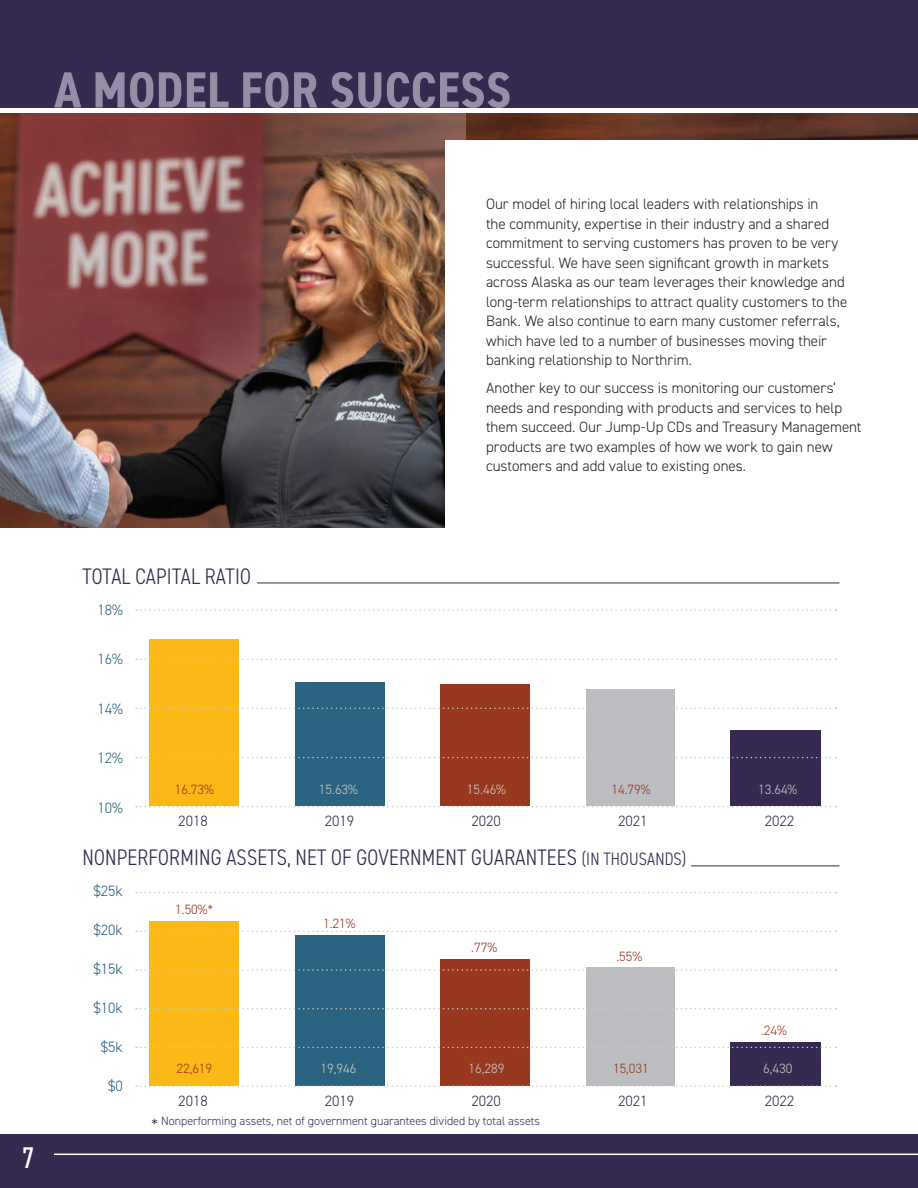
<style>
.page{position:relative;width:918px;height:1188px;background:#fff}
.page>*{position:absolute;margin:0;border:0;box-sizing:border-box;transform-origin:0 0}
.t1{font:700 condensed 51px "DIN2014";letter-spacing:.01em;color:#948ea6}
.t2{font:condensed 30px "DIN2014";color:#fff}
.t3{font:300 condensed 22.5px "DIN2014";letter-spacing:.01em;color:#362a50}
.t4{font:300 15px/19.5px "DIN2014";color:#231f20}
.t5{font:300 15px "DIN2014";color:#362a50}
.t6{font:300 15px "DIN2014";color:#2b627f}
.t7{font:300 13.5px "DIN2014";color:#993821}
.t8{font:300 13.5px "DIN2014";color:#cacbc2}
.t9{font:300 12px "DIN2014";color:#362a50}
.s1{font-size:18px}
.s2{font-size:16.5px}
</style>
<div class="page">
<div style="left:0;top:1134px;width:918px;height:54px;background:#362a50"></div>
<hr style="left:54px;top:1154px;width:864px;height:1px;background:#fff">
<div style="left:0;top:0;width:918px;height:108px;background:#362a50"></div>
<img style="left:0;top:114px;width:467px;height:413px">
<img style="left:467px;top:114px;width:451px;height:26px">
<div style="left:446px;top:140px;width:472px;height:414px;background:#fff"></div>
<div style="left:730px;top:730px;width:91px;height:76px;background:#362a50"></div>
<div style="left:730px;top:1042px;width:91px;height:43px;background:#362a50"></div>
<div style="left:586px;top:689px;width:89px;height:117px;background:#bcbdc0"></div>
<div style="left:586px;top:967px;width:89px;height:118px;background:#bcbdc0"></div>
<div style="left:441px;top:685px;width:89px;height:121px;background:#993821"></div>
<div style="left:441px;top:959px;width:89px;height:126px;background:#993821"></div>
<div style="left:295px;top:683px;width:89px;height:123px;background:#2b627f"></div>
<div style="left:295px;top:935px;width:89px;height:150px;background:#2b627f"></div>
<div style="left:150px;top:639px;width:89px;height:167px;background:#fcb814"></div>
<div style="left:150px;top:921px;width:89px;height:164px;background:#fcb814"></div>
<svg style="left:136px;top:806px;width:700px;height:1px"></svg>
<svg style="left:136px;top:1085px;width:700px;height:2px"></svg>
<svg style="left:136px;top:757px;width:700px;height:1px"></svg>
<svg style="left:136px;top:1008px;width:700px;height:1px"></svg>
<svg style="left:136px;top:931px;width:700px;height:1px"></svg>
<svg style="left:136px;top:1047px;width:700px;height:1px"></svg>
<svg style="left:136px;top:708px;width:700px;height:1px"></svg>
<svg style="left:136px;top:969px;width:700px;height:2px"></svg>
<svg style="left:136px;top:659px;width:700px;height:1px"></svg>
<svg style="left:136px;top:609px;width:700px;height:2px"></svg>
<svg style="left:136px;top:892px;width:700px;height:1px"></svg>
<hr style="left:257px;top:583px;width:582px;height:1px;background:#362a50">
<hr style="left:691px;top:866px;width:148px;height:1px;background:#362a50">
<h1 class="t1" style="left:54px;top:56px;width:458px">A MODEL FOR SUCCESS</h1>
<p class="t4" style="left:486px;top:194px;width:363px">Our model of hiring local leaders with relationships in<br>the community, expertise in their industry and a shared commitment to serving customers has proven to be very successful. We have seen significant growth in markets across Alaska as our team leverages their knowledge and long-term relationships to attract quality customers to the Bank. We also continue to earn many customer referrals, which have led to a number of businesses moving their banking relationship to Northrim.</p>
<p class="t4" style="left:486px;top:378px;width:377px">Another key to our success is monitoring our customers’ needs and responding with products and services to help them succeed. Our Jump-Up CDs and Treasury Management products are two examples of how we work to gain new customers and add value to existing ones.</p>
<h2 class="t2" style="left:22px;top:1138px;width:14px">7</h2>
<h3 class="t3" style="left:82px;top:562px;width:170px">TOTAL CAPITAL RATIO</h3>
<p class="t6" style="left:97px;top:600px;width:27px">18%</p>
<p class="t6" style="left:97px;top:650px;width:27px">16%</p>
<p class="t6" style="left:97px;top:699px;width:27px">14%</p>
<p class="t6" style="left:97px;top:749px;width:27px">12%</p>
<p class="t6" style="left:97px;top:798px;width:27px">10%</p>
<p class="t7" style="left:175px;top:781px;width:41px">16.73%</p>
<p class="t8" style="left:319px;top:781px;width:41px">15.63%</p>
<p class="t8" style="left:467px;top:781px;width:41px">15.46%</p>
<p class="t7" style="left:611px;top:781px;width:41px">14.79%</p>
<p class="t8" style="left:758px;top:781px;width:41px">13.64%</p>
<p class="t5" style="left:178px;top:812px;width:31px">2018</p>
<p class="t5" style="left:325px;top:812px;width:31px">2019</p>
<p class="t5" style="left:472px;top:812px;width:31px">2020</p>
<p class="t5" style="left:618px;top:812px;width:31px">2021</p>
<p class="t5" style="left:765px;top:812px;width:31px">2022</p>
<h3 class="t3" style="left:82px;top:844px;width:605px">NONPERFORMING ASSETS, NET OF GOVERNMENT GUARANTEES <span class="s1">(IN THOUSANDS)</span></h3>
<p class="t6" style="left:93px;top:881px;width:31px">$25k</p>
<p class="t6" style="left:93px;top:920px;width:31px">$20k</p>
<p class="t6" style="left:93px;top:959px;width:31px">$15k</p>
<p class="t6" style="left:93px;top:998px;width:31px">$10k</p>
<p class="t6" style="left:101px;top:1037px;width:24px">$5k</p>
<p class="t6" style="left:108px;top:1076px;width:16px">$0</p>
<p class="t7" style="left:175px;top:901px;width:40px">1.50%*</p>
<p class="t7" style="left:176px;top:1061px;width:37px">22,619</p>
<p class="t7" style="left:323px;top:915px;width:34px">1.21%</p>
<p class="t8" style="left:321px;top:1061px;width:37px">19,946</p>
<p class="t7" style="left:471px;top:939px;width:27px">.77%</p>
<p class="t8" style="left:469px;top:1061px;width:37px">16,289</p>
<p class="t7" style="left:616px;top:948px;width:27px">.55%</p>
<p class="t7" style="left:613px;top:1061px;width:37px">15,031</p>
<p class="t7" style="left:761px;top:1022px;width:27px">.24%</p>
<p class="t8" style="left:763px;top:1061px;width:31px">6,430</p>
<p class="t5" style="left:178px;top:1091px;width:31px">2018</p>
<p class="t5" style="left:325px;top:1091px;width:31px">2019</p>
<p class="t5" style="left:472px;top:1091px;width:31px">2020</p>
<p class="t5" style="left:618px;top:1091px;width:31px">2021</p>
<p class="t5" style="left:765px;top:1091px;width:31px">2022</p>
<p class="t9" style="left:151px;top:1114px;width:390px"><span class="s2">*</span> Nonperforming assets, net of government guarantees divided by total assets</p>
</div>
